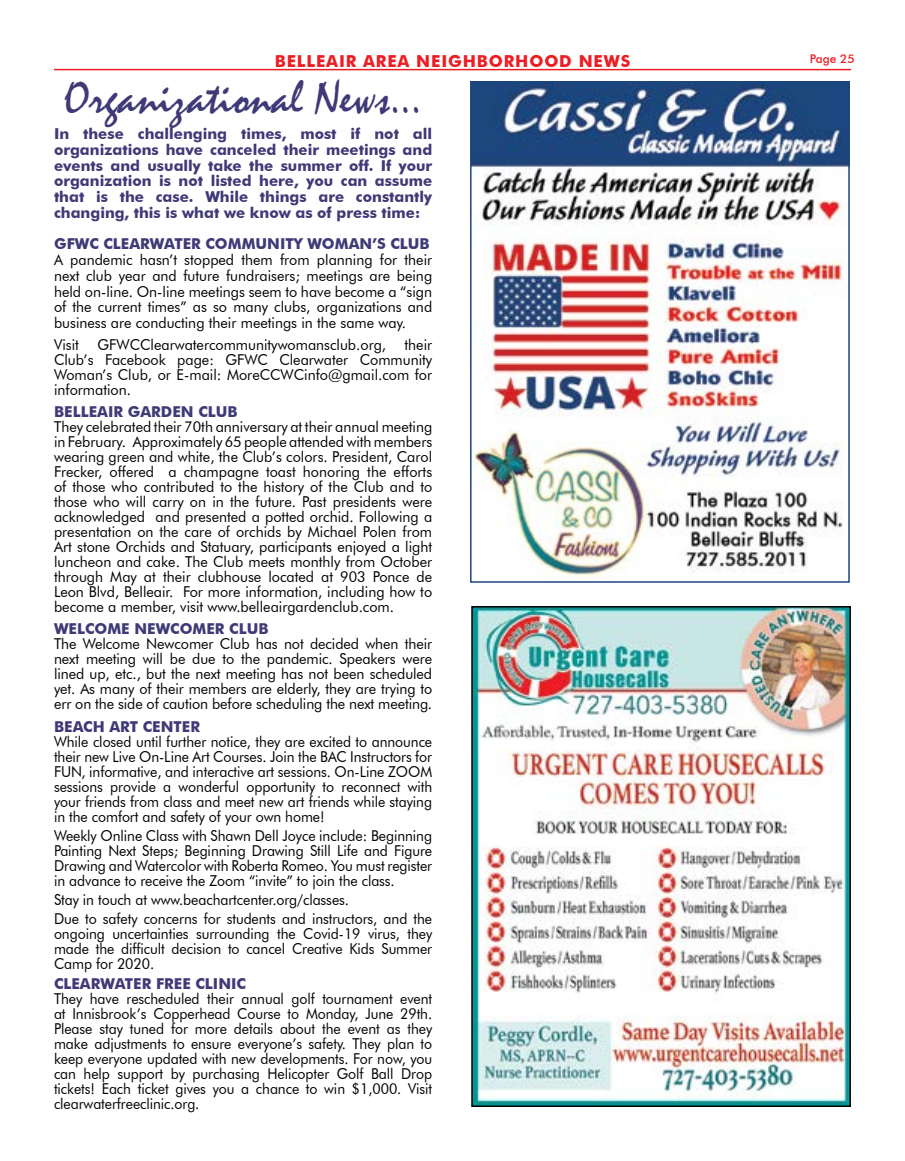
<style>
.page{position:relative;width:905px;height:1161px;background:#fff}
.page>*{position:absolute;margin:0;border:0;box-sizing:border-box;transform-origin:0 0}
.t1{font:48px "Mistral";color:#403977}
.t2{font:700 16.5px "Futura BT";letter-spacing:.05em;color:#ed1d24}
.t3{font:15px/15px "Futura BT";letter-spacing:-.005em;color:#000;text-align:justify;scale:.96 1}
.t4{font:15px/15px "Futura BT";letter-spacing:-.005em;color:#000;text-align:justify;scale:.94 1}
.t5{font:700 15px/15.8px "Futura BT";color:#403977;text-align:justify}
.t6{font:500 12px "Futura BT";color:#ed1d24}
</style>
<div class="page">
<hr style="left:54px;top:69px;width:796px;height:1px;background:#ed1d24">
<img style="left:473px;top:84px;width:373px;height:493px">
<div style="left:470px;top:81px;width:379px;height:502px;border:2px solid #1c457d"></div>
<img style="left:474px;top:609px;width:373px;height:495px">
<div style="left:471px;top:606px;width:379px;height:501px;border:2px solid #000"></div>
<p class="t2" style="left:275px;top:51px;width:357px">BELLEAIR AREA NEIGHBORHOOD NEWS</p>
<p class="t6" style="left:809px;top:52px;width:46px">Page 25</p>
<h1 class="t1" style="left:64px;top:68px;width:359px">Organizational News...</h1>
<p class="t5" style="left:54px;top:126px;width:380px">In these challenging times, most if not all organizations have canceled their meetings and events and usually take the summer off. If your organization is not listed here, you can assume that is the case. While things are constantly changing, this is what we know as of press time:</p>
<p class="t5" style="left:54px;top:236px;width:377px">GFWC CLEARWATER COMMUNITY WOMAN’S CLUB</p>
<p class="t3" style="left:54px;top:252px;width:395px;line-height:15.8px">A pandemic hasn’t stopped them from planning for their next club year and future fundraisers; meetings are being held on-line. On-line meetings seem to have become a “sign of the current times” as so many clubs, organizations and business are conducting their meetings in the same way.</p>
<p class="t3" style="left:54px;top:337px;width:395px">Visit GFWCClearwatercommunitywomansclub.org, their Club’s Facebook page: GFWC Clearwater Community Woman’s Club, or E-mail: MoreCCWCinfo@gmail.com for information.</p>
<p class="t5" style="left:54px;top:404px;width:185px">BELLEAIR GARDEN CLUB</p>
<p class="t3" style="left:54px;top:419px;width:395px">They celebrated their 70th anniversary at their annual meeting in February. Approximately 65 people attended with members wearing green and white, the Club’s colors. President, Carol Frecker, offered a champagne toast honoring the efforts of those who contributed to the history of the Club and to those who will carry on in the future. Past presidents were acknowledged and presented a potted orchid. Following a presentation on the care of orchids by Michael Polen from Art stone Orchids and Statuary, participants enjoyed a light luncheon and cake. The Club meets monthly from October through May at their clubhouse located at 903 Ponce de Leon Blvd, Belleair. For more information, including how to become a member, visit www.belleairgardenclub.com.</p>
<p class="t5" style="left:54px;top:621px;width:216px">WELCOME NEWCOMER CLUB</p>
<p class="t3" style="left:54px;top:636px;width:395px">The Welcome Newcomer Club has not decided when their next meeting will be due to the pandemic. Speakers were lined up, etc., but the next meeting has not been scheduled yet. As many of their members are elderly, they are trying to err on the side of caution before scheduling the next meeting.</p>
<p class="t5" style="left:54px;top:718px;width:147px">BEACH ART CENTER</p>
<p class="t4" style="left:54px;top:734px;width:404px">While closed until further notice, they are excited to announce their new Live On-Line Art Courses. Join the BAC Instructors for FUN, informative, and interactive art sessions. On-Line ZOOM sessions provide a wonderful opportunity to reconnect with your friends from class and meet new art friends while staying in the comfort and safety of your own home!</p>
<p class="t4" style="left:54px;top:828px;width:404px">Weekly Online Class with Shawn Dell Joyce include: Beginning Painting Next Steps; Beginning Drawing Still Life and Figure Drawing and Watercolor with Roberta Romeo. You must register in advance to receive the Zoom “invite” to join the class.</p>
<p class="t4" style="left:54px;top:890px;width:404px;line-height:19.4px">Stay in touch at www.beachartcenter.org/classes.<br>Due to safety concerns for students and instructors, and the</p>
<p class="t4" style="left:54px;top:927px;width:404px">ongoing uncertainties surrounding the Covid-19 virus, they made the difficult decision to cancel Creative Kids Summer Camp for 2020.</p>
<p class="t5" style="left:54px;top:975px;width:193px">CLEARWATER FREE CLINIC</p>
<p class="t4" style="left:54px;top:991px;width:404px">They have rescheduled their annual golf tournament event at Innisbrook’s Copperhead Course to Monday, June 29th.<br>Please stay tuned for more details about the event as they make adjustments to ensure everyone’s safety. They plan to keep everyone updated with new developments. For now, you can help support by purchasing Helicopter Golf Ball Drop tickets! Each ticket gives you a chance to win $1,000. Visit clearwaterfreeclinic.org.</p>
</div>
